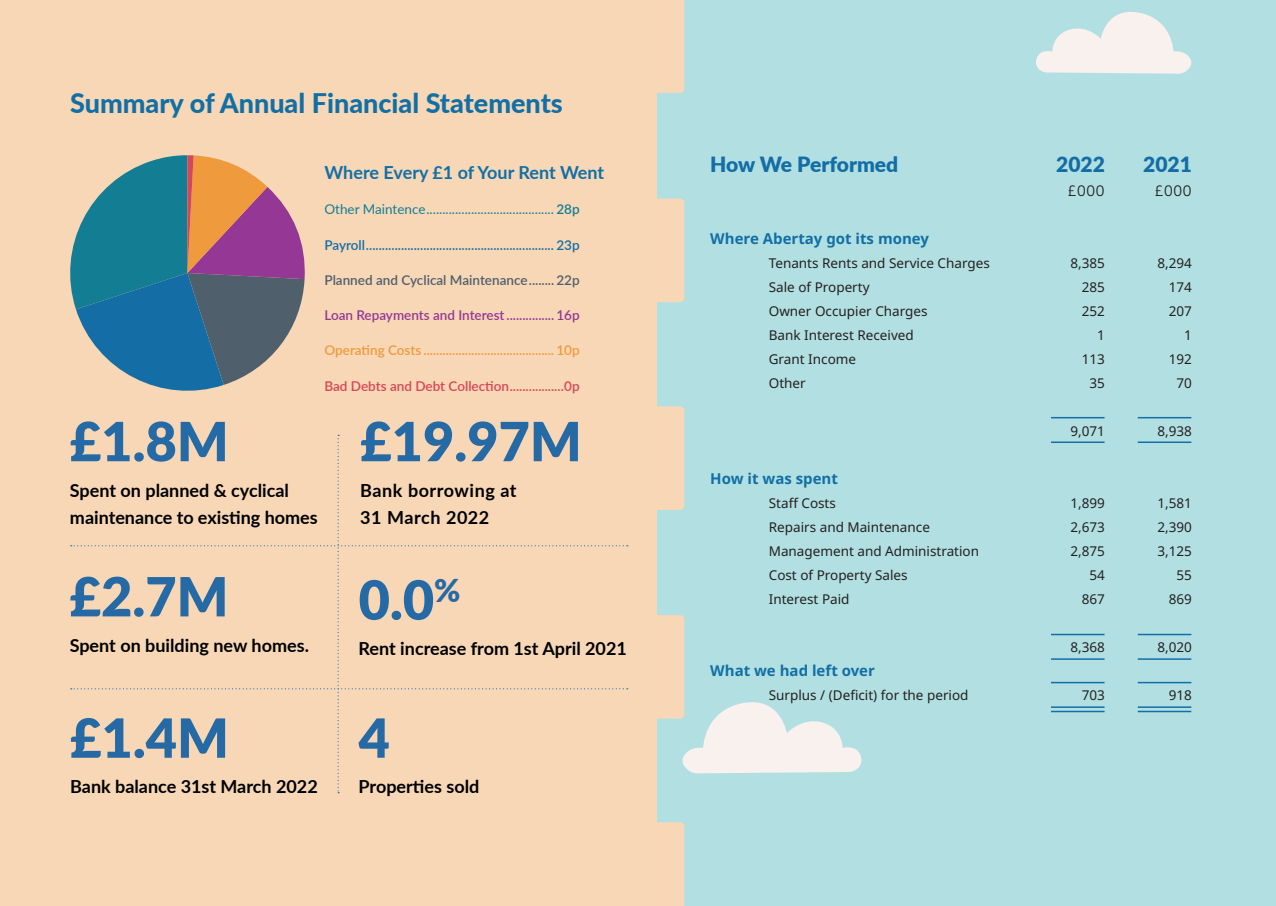
<style>
.page{position:relative;width:1276px;height:906px;background:#b2e0e2}
.page>*{position:absolute;margin:0;border:0;box-sizing:border-box;transform-origin:0 0}
.t1{font:900 54px "Lato";color:#256aa5}
.t2{font:800 27px "Lato";color:#126fa5}
.t3{font:900 21px "Lato";color:#146ea5}
.t4{font:700 18px/27px "Lato";color:#000}
.t5{font:700 18px "Lato";letter-spacing:-.005em;color:#126fa5}
.t6{font:700 18px/27px "Lato";letter-spacing:.03em;color:#000}
.t7{font:700 15px "Noto Sans";color:#126fa5}
.t8{font:15px "Museo Sans 300";color:#231f20}
.t9{font:13.5px "Noto Sans";color:#231f20}
.t10{font:600 13.5px "Lato";color:#146ea5}
.t11{font:600 13.5px "Lato";color:#f09a3e}
.t12{font:13.5px "Lato";color:#137d93}
.t13{font:600 13.5px "Lato";color:#d74658}
.t14{font:600 13.5px "Lato";color:#953794}
.t15{font:600 13.5px "Lato";color:#505f6c}
.s1{font-weight:600}
</style>
<div class="page">
<div style="left:656px;top:0;width:28px;height:93px;background:#f7d7b6"></div>
<div style="left:656px;top:822px;width:28px;height:84px;background:#f7d7b6"></div>
<div style="left:0;top:0;width:656px;height:906px;background:#f7d7b6"></div>
<svg style="left:1036px;top:12px;width:156px;height:62px"></svg>
<svg style="left:70px;top:155px;width:792px;height:638px"></svg>
<hr style="left:1051px;top:417px;width:53px;height:1px;background:#126fa5">
<hr style="left:1051px;top:634px;width:53px;height:1px;background:#126fa5">
<hr style="left:1051px;top:682px;width:53px;height:1px;background:#126fa5">
<hr style="left:1137px;top:417px;width:54px;height:1px;background:#126fa5">
<hr style="left:1137px;top:634px;width:54px;height:1px;background:#126fa5">
<hr style="left:1137px;top:682px;width:54px;height:1px;background:#126fa5">
<hr style="left:1051px;top:441px;width:53px;height:2px;background:#126fa5">
<hr style="left:1051px;top:658px;width:53px;height:2px;background:#126fa5">
<hr style="left:1051px;top:706px;width:53px;height:2px;background:#126fa5">
<hr style="left:1051px;top:711px;width:53px;height:1px;background:#126fa5">
<hr style="left:1137px;top:441px;width:54px;height:2px;background:#126fa5">
<hr style="left:1137px;top:658px;width:54px;height:2px;background:#126fa5">
<hr style="left:1137px;top:706px;width:54px;height:2px;background:#126fa5">
<hr style="left:1137px;top:711px;width:54px;height:1px;background:#126fa5">
<p class="t2" style="left:70px;top:83px;width:494px">Summary of Annual Financial Statements</p>
<p class="t5" style="left:324px;top:159px;width:281px">Where Every £1 of Your Rent Went</p>
<p class="t12" style="left:324px;top:200px;width:257px">Other Maintence........................................ <span class="s1">28p</span></p>
<p class="t10" style="left:324px;top:235px;width:257px">Payroll........................................................... 23p</p>
<p class="t15" style="left:324px;top:270px;width:257px">Planned and Cyclical Maintenance........ 22p</p>
<p class="t14" style="left:324px;top:305px;width:257px">Loan Repayments and Interest............... 16p</p>
<p class="t11" style="left:324px;top:341px;width:257px">Operating Costs ......................................... 10p</p>
<p class="t13" style="left:324px;top:376px;width:257px">Bad Debts and Debt Collection.................0p</p>
<p class="t1" style="left:70px;top:401px;width:160px">£1.8M</p>
<p class="t4" style="left:70px;top:476px;width:249px">Spent on planned &amp; cyclical maintenance to existing homes</p>
<p class="t1" style="left:70px;top:556px;width:160px">£2.7M</p>
<p class="t4" style="left:70px;top:631px;width:241px">Spent on building new homes.</p>
<p class="t1" style="left:70px;top:697px;width:160px">£1.4M</p>
<p class="t4" style="left:70px;top:772px;width:249px">Bank balance 31st March 2022</p>
<p class="t1" style="left:360px;top:401px;width:223px">£19.97M</p>
<p class="t6" style="left:360px;top:476px;width:158px">Bank borrowing at<br>31 March 2022</p>
<p class="t1" style="left:358px;top:559px;width:103px">0.0<sup>%</sup></p>
<p class="t4" style="left:358px;top:634px;width:270px">Rent increase from 1st April 2021</p>
<p class="t1" style="left:358px;top:697px;width:33px">4</p>
<p class="t4" style="left:358px;top:772px;width:122px">Properties sold</p>
<p class="t3" style="left:710px;top:149px;width:189px">How We Performed</p>
<p class="t3" style="left:1056px;top:149px;width:50px">2022</p>
<p class="t3" style="left:1143px;top:149px;width:50px">2021</p>
<p class="t8" style="left:1068px;top:183px;width:38px">£000</p>
<p class="t8" style="left:1155px;top:183px;width:38px">£000</p>
<p class="t7" style="left:710px;top:228px;width:220px">Where Abertay got its money</p>
<p class="t9" style="left:769px;top:254px;width:223px">Tenants Rents and Service Charges</p>
<p class="t9" style="left:1070px;top:254px;width:36px">8,385</p>
<p class="t9" style="left:1157px;top:254px;width:36px">8,294</p>
<p class="t9" style="left:769px;top:278px;width:102px">Sale of Property</p>
<p class="t9" style="left:1081px;top:278px;width:25px">285</p>
<p class="t9" style="left:1168px;top:278px;width:25px">174</p>
<p class="t9" style="left:769px;top:302px;width:160px">Owner Occupier Charges</p>
<p class="t9" style="left:1081px;top:302px;width:25px">252</p>
<p class="t9" style="left:1168px;top:302px;width:25px">207</p>
<p class="t9" style="left:769px;top:326px;width:146px">Bank Interest Received</p>
<p class="t9" style="left:1097px;top:326px;width:9px">1</p>
<p class="t9" style="left:1184px;top:326px;width:9px">1</p>
<p class="t9" style="left:769px;top:350px;width:89px">Grant Income</p>
<p class="t9" style="left:1081px;top:350px;width:25px">113</p>
<p class="t9" style="left:1168px;top:350px;width:25px">192</p>
<p class="t9" style="left:769px;top:374px;width:38px">Other</p>
<p class="t9" style="left:1089px;top:374px;width:17px">35</p>
<p class="t9" style="left:1176px;top:374px;width:17px">70</p>
<p class="t9" style="left:1070px;top:422px;width:36px">9,071</p>
<p class="t9" style="left:1157px;top:422px;width:36px">8,938</p>
<p class="t7" style="left:710px;top:468px;width:129px">How it was spent</p>
<p class="t9" style="left:769px;top:494px;width:69px">Staff Costs</p>
<p class="t9" style="left:1070px;top:494px;width:36px">1,899</p>
<p class="t9" style="left:1157px;top:494px;width:36px">1,581</p>
<p class="t9" style="left:769px;top:518px;width:163px">Repairs and Maintenance</p>
<p class="t9" style="left:1070px;top:518px;width:36px">2,673</p>
<p class="t9" style="left:1157px;top:518px;width:36px">2,390</p>
<p class="t9" style="left:769px;top:542px;width:212px">Management and Administration</p>
<p class="t9" style="left:1070px;top:542px;width:36px">2,875</p>
<p class="t9" style="left:1157px;top:542px;width:36px">3,125</p>
<p class="t9" style="left:769px;top:566px;width:140px">Cost of Property Sales</p>
<p class="t9" style="left:1089px;top:566px;width:17px">54</p>
<p class="t9" style="left:1176px;top:566px;width:17px">55</p>
<p class="t9" style="left:769px;top:590px;width:82px">Interest Paid</p>
<p class="t9" style="left:1081px;top:590px;width:25px">867</p>
<p class="t9" style="left:1168px;top:590px;width:25px">869</p>
<p class="t9" style="left:1070px;top:638px;width:36px">8,368</p>
<p class="t9" style="left:1157px;top:638px;width:36px">8,020</p>
<p class="t7" style="left:710px;top:660px;width:166px">What we had left over</p>
<p class="t9" style="left:769px;top:686px;width:201px">Surplus / (Deficit) for the period</p>
<p class="t9" style="left:1081px;top:686px;width:25px">703</p>
<p class="t9" style="left:1168px;top:686px;width:25px">918</p>
</div>
